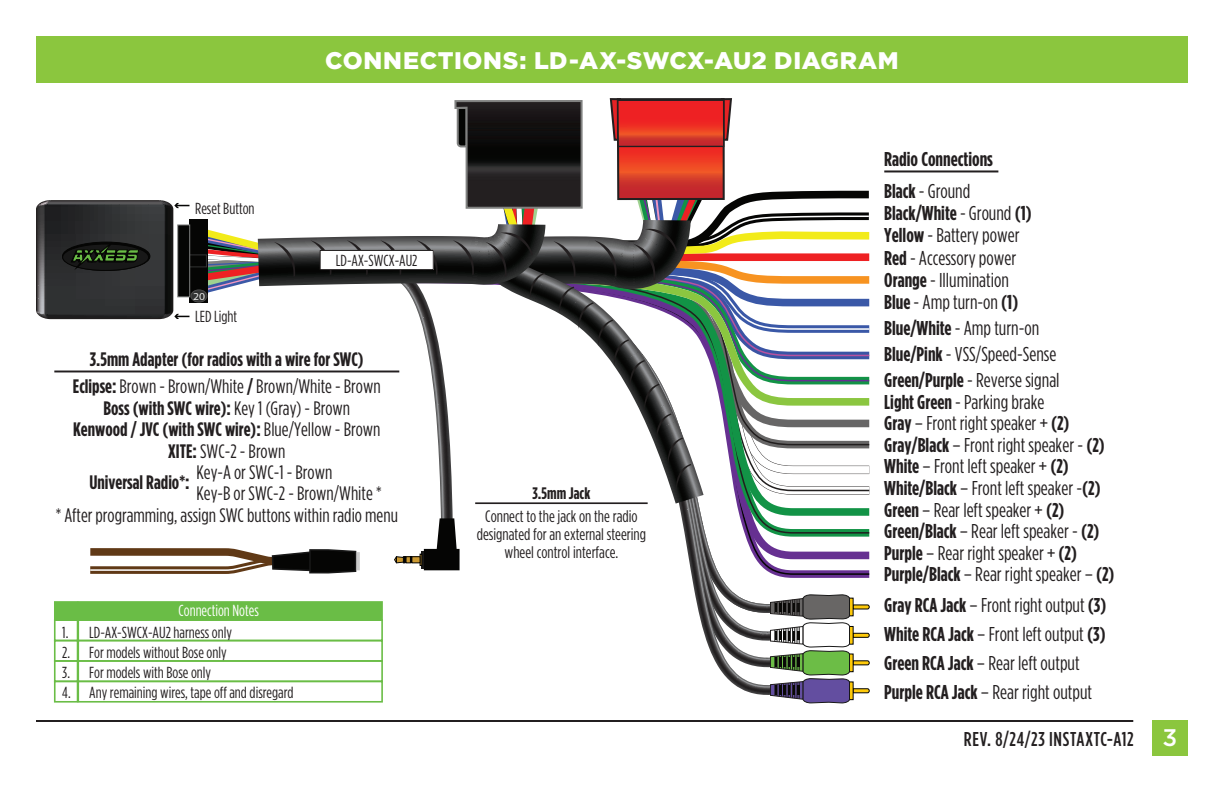
<style>
.page{position:relative;width:1224px;height:792px;background:#fff}
.page>*{position:absolute;margin:0;border:0;box-sizing:border-box;transform-origin:0 0}
.t1{font:900 24px "Gotham";letter-spacing:.025em;color:#fff}
.t2{font:20px/21.6px "Gotham Condensed";color:#231f20}
.t3{font:700 20px/32px "Gotham Condensed";color:#231f20}
.t4{font:500 20px "Gotham Condensed";letter-spacing:.03em;color:#231f20}
.t5{font:700 19.4px/21.4px "Gotham Condensed";color:#231f20;text-align:center}
.t6{font:19.4px "Gotham Condensed";color:#231f20}
.t7{font:16.6px/18.2px "Gotham Condensed";color:#231f20;text-align:center}
.t8{font:700 16.6px "Gotham Condensed";color:#231f20}
.t9{font:16px "Gotham Condensed";color:#231f20}
.t10{font:16px "Gotham Condensed";color:#fff}
.t11{font:10.6px "Myriad Pro";color:#e6e7e6;scale:1.1 1}
.s1{font-weight:400}
.s2{font-weight:700}
.s3{font-family:"Gotham";font-size:24px;color:#fff}
</style>
<div class="page">
<div style="left:1152px;top:720px;width:36px;height:36px;background:#8bc63e"></div>
<hr style="left:36px;top:720px;width:1097px;height:2px;background:#231f20">
<div style="left:36px;top:36px;width:1152px;height:46px;background:#8bc63e"></div>
<svg style="left:692px;top:582px;width:78px;height:113px"></svg>
<div style="left:78px;top:602px;width:304px;height:18px;background:#6abd46"></div>
<div style="left:78px;top:601px;width:305px;height:20px;border:2px solid #6abd46"></div>
<div style="left:77px;top:619px;width:306px;height:22px;border:2px solid #6abd46"></div>
<div style="left:77px;top:640px;width:306px;height:22px;border:2px solid #6abd46"></div>
<div style="left:77px;top:660px;width:306px;height:22px;border:2px solid #6abd46"></div>
<div style="left:77px;top:681px;width:306px;height:22px;border:2px solid #6abd46"></div>
<div style="left:55px;top:602px;width:23px;height:18px;background:#6abd46"></div>
<div style="left:54px;top:601px;width:24px;height:20px;border:2px solid #6abd46"></div>
<div style="left:54px;top:619px;width:24px;height:22px;border:2px solid #6abd46"></div>
<div style="left:54px;top:640px;width:24px;height:22px;border:2px solid #6abd46"></div>
<div style="left:54px;top:660px;width:24px;height:22px;border:2px solid #6abd46"></div>
<div style="left:54px;top:681px;width:24px;height:22px;border:2px solid #6abd46"></div>
<svg style="left:770px;top:594px;width:100px;height:109px"></svg>
<svg style="left:36px;top:98px;width:834px;height:480px"></svg>
<hr style="left:884px;top:170px;width:114px;height:2px;background:#231f20">
<hr style="left:54px;top:371px;width:345px;height:1px;background:#231f20">
<div style="left:320px;top:250px;width:113px;height:20px;background:#fff"></div>
<div style="left:320px;top:250px;width:114px;height:20px;border:1px solid #231f20"></div>
<hr style="left:475px;top:502px;width:173px;height:2px;background:#231f20">
<p class="t1" style="left:325px;top:47px;width:575px">CONNECTIONS: LD-AX-SWCX-AU2 DIAGRAM</p>
<p class="t9" style="left:195px;top:200px;width:61px">Reset Button</p>
<p class="t11" style="left:193px;top:290px;width:12px">20</p>
<p class="t9" style="left:336px;top:252px;width:83px">LD-AX-SWCX-AU2</p>
<p class="t9" style="left:195px;top:308px;width:43px">LED Light</p>
<p class="t5" style="left:73px;top:346px;width:309px;line-height:27px">3.5mm Adapter (for radios with a wire for SWC)<br>Eclipse: <span class="s1">Brown - Brown/White</span> / <span class="s1">Brown/White - Brown</span></p>
<p class="t5" style="left:73px;top:397px;width:309px">Boss (with SWC wire): <span class="s1">Key 1 (Gray) - Brown<br></span>Kenwood / JVC (with SWC wire): <span class="s1">Blue/Yellow - Brown<br></span>XITE: <span class="s1">SWC-2 - Brown</span></p>
<p class="t5" style="left:89px;top:471px;width:102px">Universal Radio*:</p>
<p class="t6" style="left:197px;top:462px;width:137px">Key-A or SWC-1 - Brown</p>
<p class="t6" style="left:197px;top:483px;width:187px">Key-B or SWC-2 - Brown/White *</p>
<p class="t6" style="left:56px;top:505px;width:344px">* After programming, assign SWC buttons within radio menu</p>
<p class="t10" style="left:179px;top:601px;width:82px">Connection Notes</p>
<p class="t9" style="left:62px;top:624px;width:171px">1. LD-AX-SWCX-AU2 harness only</p>
<p class="t9" style="left:62px;top:644px;width:166px">2. For models without Bose only</p>
<p class="t9" style="left:62px;top:664px;width:150px">3. For models with Bose only</p>
<p class="t9" style="left:62px;top:684px;width:233px">4. Any remaining wires, tape off and disregard</p>
<p class="t8" style="left:533px;top:484px;width:59px">3.5mm Jack</p>
<p class="t7" style="left:477px;top:507px;width:171px">Connect to the jack on the radio designated for an external steering wheel control interface.</p>
<p class="t3" style="left:884px;top:143px;width:110px">Radio Connections<br>Black <span class="s1">- Ground</span></p>
<p class="t2" style="left:884px;top:202px;width:149px;line-height:22.2px"><span class="s2">Black/White</span> - Ground <span class="s2">(1)<br>Yellow</span> - Battery power<br><span class="s2">Red</span> - Accessory power<br><span class="s2">Orange</span> - Illumination<br><span class="s2">Blue</span> - Amp turn-on <span class="s2">(1)</span></p>
<p class="t2" style="left:884px;top:315px;width:177px;line-height:26px"><span class="s2">Blue/White</span> - Amp turn-on<br><span class="s2">Blue/Pink</span> - VSS/Speed-Sense<br><span class="s2">Green/Purple</span> - Reverse signal</p>
<p class="t2" style="left:884px;top:391px;width:232px"><span class="s2">Light Green</span> - Parking brake<br><span class="s2">Gray</span> – Front right speaker + <span class="s2">(2)<br>Gray/Black</span> – Front right speaker - <span class="s2">(2)<br>White</span> – Front left speaker + <span class="s2">(2)<br>White/Black</span> – Front left speaker -<span class="s2">(2)<br>Green</span> – Rear left speaker + <span class="s2">(2)<br>Green/Black</span> – Rear left speaker - <span class="s2">(2)<br>Purple</span> – Rear right speaker + <span class="s2">(2)<br>Purple/Black</span> – Rear right speaker – <span class="s2">(2)</span></p>
<p class="t2" style="left:884px;top:591px;width:224px;line-height:28.8px"><span class="s2">Gray RCA Jack</span> – Front right output <span class="s2">(3)<br>White RCA Jack</span> – Front left output <span class="s2">(3)<br>Green RCA Jack</span> – Rear left output <span class="s2">Purple RCA Jack</span> – Rear right output</p>
<p class="t4" style="left:964px;top:728px;width:215px">REV. 8/24/23 INSTAXTC-A12 <span class="s3">3</span></p>
</div>
